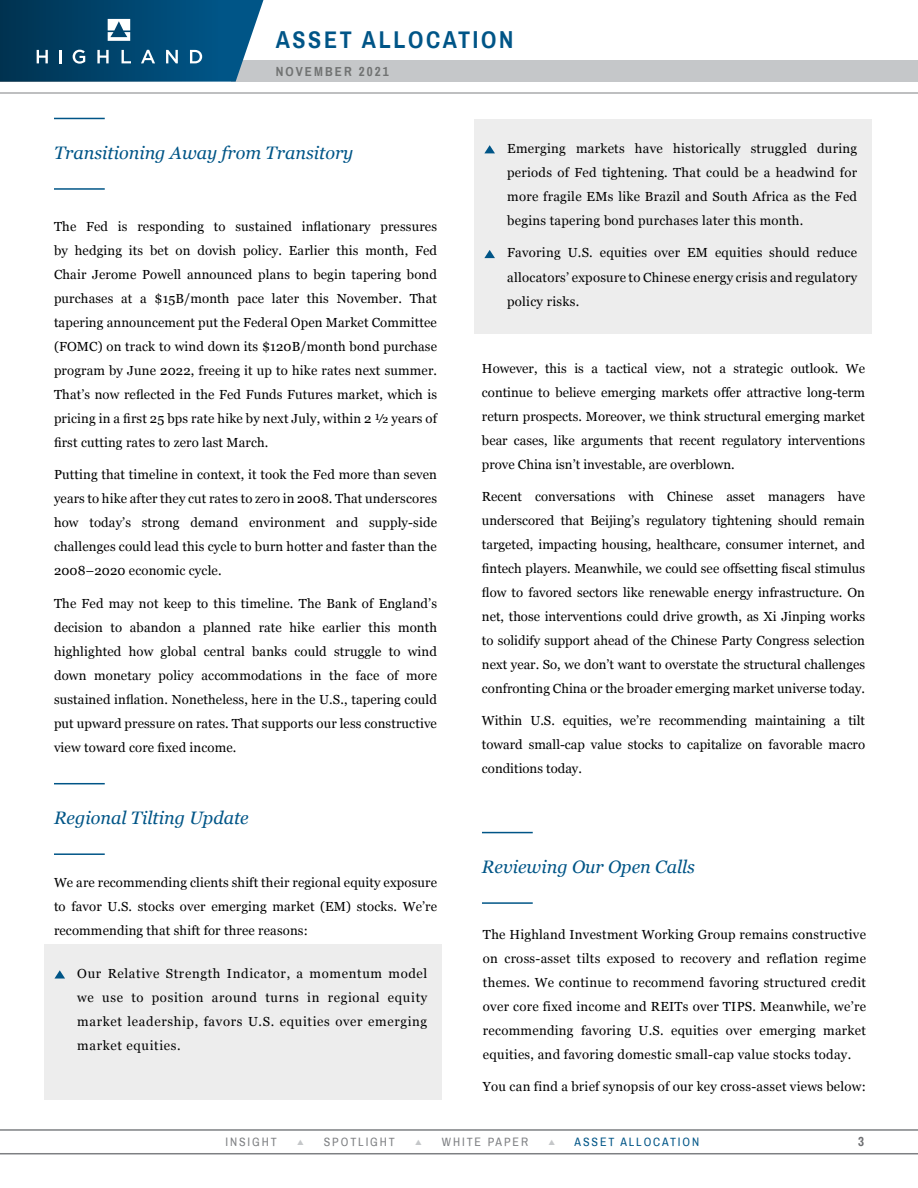
<style>
.page{position:relative;width:918px;height:1188px;background:#fff}
.page>*{position:absolute;margin:0;border:0;box-sizing:border-box;transform-origin:0 0}
.t1{font:700 24px "Archivo Narrow";letter-spacing:.11em;color:#005587}
.t2{font:italic 18px "Georgia";color:#005587}
.t3{font:13.2px/24px "Georgia";letter-spacing:.01em;color:#000;text-align:justify}
.t4{font:700 13.2px "Archivo Narrow";color:#6d6e71}
.t5{font:700 12.9px "Archivo Narrow";letter-spacing:.16em;color:#707272}
.t6{font:12px "Archivo Narrow";letter-spacing:.16em;color:#7e8083}
.t7{font:12px "Archivo Narrow";letter-spacing:.16em;color:#005587}
.s1{color:#c5c7c9}
</style>
<div class="page">
<div style="left:232px;top:60px;width:686px;height:22px;background:#c5c7c9"></div>
<svg style="left:0;top:0;width:264px;height:82px;background:#18577b"></svg>
<svg style="left:0;top:1129px;width:918px;height:25px"></svg>
<hr style="left:0;top:93px;width:918px;height:1px;background:#7e8083">
<hr style="left:54px;top:188px;width:51px;height:2px;background:#005587">
<hr style="left:54px;top:853px;width:51px;height:2px;background:#005587">
<hr style="left:54px;top:118px;width:51px;height:1px;background:#005587">
<hr style="left:54px;top:783px;width:51px;height:1px;background:#005587">
<div style="left:44px;top:944px;width:398px;height:156px;background:#ededed"></div>
<div style="left:474px;top:119px;width:398px;height:215px;background:#ededed"></div>
<svg style="left:54px;top:970px;width:11px;height:9px"></svg>
<svg style="left:484px;top:145px;width:11px;height:8px"></svg>
<svg style="left:484px;top:250px;width:11px;height:8px"></svg>
<hr style="left:482px;top:902px;width:51px;height:2px;background:#005587">
<hr style="left:482px;top:832px;width:51px;height:1px;background:#005587">
<h1 class="t1" style="left:276px;top:25px;width:239px">ASSET ALLOCATION</h1>
<p class="t5" style="left:276px;top:64px;width:114px">NOVEMBER 2021</p>
<h2 class="t2" style="left:54px;top:139px;width:301px">Transitioning Away from Transitory</h2>
<p class="t3" style="left:54px;top:214px;width:385px">The Fed is responding to sustained inflationary pressures by hedging its bet on dovish policy. Earlier this month, Fed Chair Jerome Powell announced plans to begin tapering bond purchases at a $15B/month pace later this November. That tapering announcement put the Federal Open Market Committee (FOMC) on track to wind down its $120B/month bond purchase program by June 2022, freeing it up to hike rates next summer.<br>That’s now reflected in the Fed Funds Futures market, which is pricing in a first 25 bps rate hike by next July, within 2 ½ years of first cutting rates to zero last March.</p>
<p class="t3" style="left:54px;top:462px;width:385px">Putting that timeline in context, it took the Fed more than seven years to hike after they cut rates to zero in 2008. That underscores how today’s strong demand environment and supply-side challenges could lead this cycle to burn hotter and faster than the 2008–2020 economic cycle.</p>
<p class="t3" style="left:54px;top:590px;width:385px">The Fed may not keep to this timeline. The Bank of England’s decision to abandon a planned rate hike earlier this month highlighted how global central banks could struggle to wind down monetary policy accommodations in the face of more sustained inflation. Nonetheless, here in the U.S., tapering could put upward pressure on rates. That supports our less constructive view toward core fixed income.</p>
<h2 class="t2" style="left:54px;top:804px;width:196px">Regional Tilting Update</h2>
<p class="t3" style="left:54px;top:870px;width:385px">We are recommending clients shift their regional equity exposure to favor U.S. stocks over emerging market (EM) stocks. We’re recommending that shift for three reasons:</p>
<p class="t3" style="left:77px;top:961px;width:352px">Our Relative Strength Indicator, a momentum model we use to position around turns in regional equity market leadership, favors U.S. equities over emerging market equities.</p>
<p class="t3" style="left:507px;top:136px;width:352px">Emerging markets have historically struggled during periods of Fed tightening. That could be a headwind for more fragile EMs like Brazil and South Africa as the Fed begins tapering bond purchases later this month.</p>
<p class="t3" style="left:507px;top:240px;width:352px">Favoring U.S. equities over EM equities should reduce allocators’ exposure to Chinese energy crisis and regulatory policy risks.</p>
<p class="t3" style="left:482px;top:356px;width:385px">However, this is a tactical view, not a strategic outlook. We continue to believe emerging markets offer attractive long-term return prospects. Moreover, we think structural emerging market bear cases, like arguments that recent regulatory interventions prove China isn’t investable, are overblown.</p>
<p class="t3" style="left:482px;top:484px;width:385px">Recent conversations with Chinese asset managers have underscored that Beijing’s regulatory tightening should remain targeted, impacting housing, healthcare, consumer internet, and fintech players. Meanwhile, we could see offsetting fiscal stimulus flow to favored sectors like renewable energy infrastructure. On net, those interventions could drive growth, as Xi Jinping works to solidify support ahead of the Chinese Party Congress selection next year. So, we don’t want to overstate the structural challenges confronting China or the broader emerging market universe today.</p>
<p class="t3" style="left:482px;top:708px;width:385px">Within U.S. equities, we’re recommending maintaining a tilt toward small-cap value stocks to capitalize on favorable macro conditions today.</p>
<h2 class="t2" style="left:482px;top:853px;width:215px">Reviewing Our Open Calls</h2>
<p class="t3" style="left:483px;top:922px;width:385px">The Highland Investment Working Group remains constructive on cross-asset tilts exposed to recovery and reflation regime themes. We continue to recommend favoring structured credit over core fixed income and REITs over TIPS. Meanwhile, we’re recommending favoring U.S. equities over emerging market equities, and favoring domestic small-cap value stocks today.</p>
<p class="t3" style="left:483px;top:1074px;width:384px">You can find a brief synopsis of our key cross-asset views below:</p>
<p class="t6" style="left:225px;top:1135px;width:53px">INSIGHT</p>
<p class="t6" style="left:297px;top:1135px;width:99px"><span class="s1">▲</span> SPOTLIGHT</p>
<p class="t6" style="left:415px;top:1135px;width:114px"><span class="s1">▲</span> WHITE PAPER</p>
<p class="t7" style="left:549px;top:1135px;width:152px"><span class="s1">▲</span> ASSET ALLOCATION</p>
<p class="t4" style="left:858px;top:1133px;width:7px">3</p>
</div>
